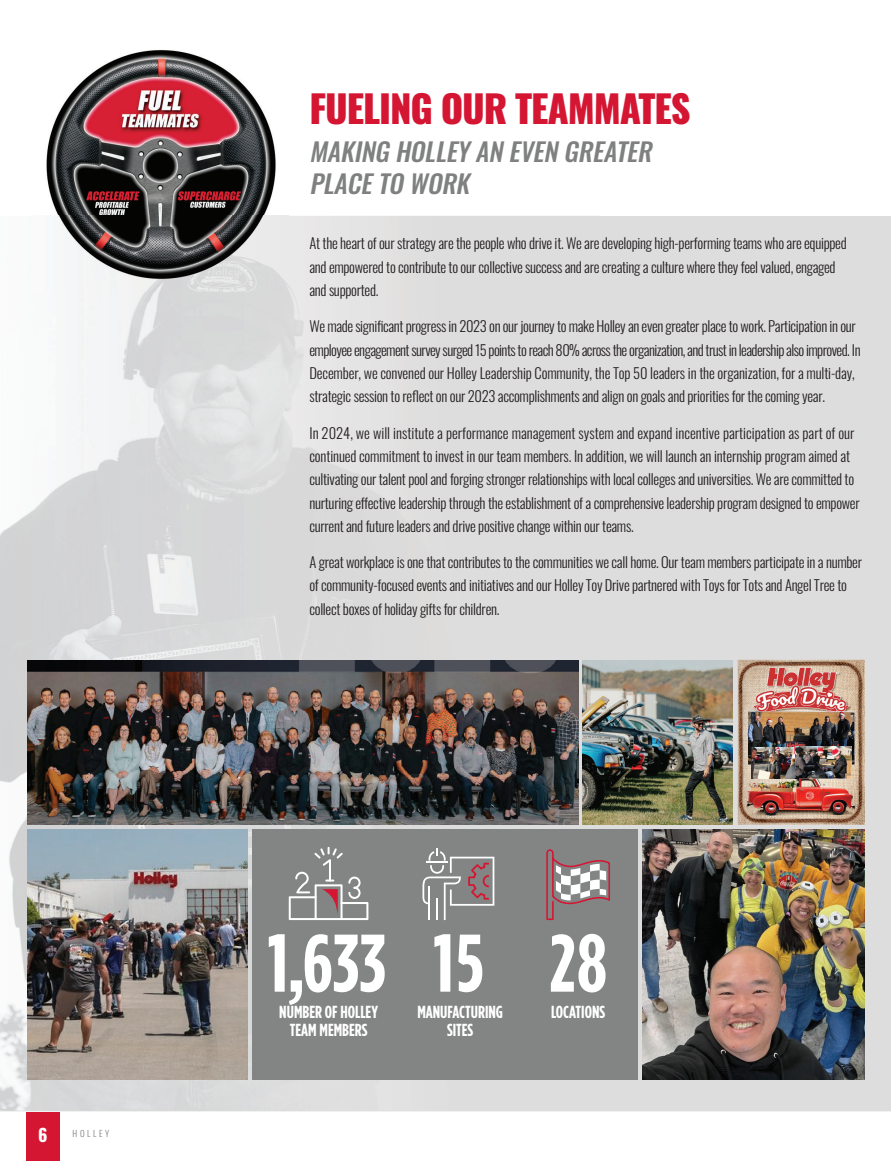
<style>
.page{position:relative;width:891px;height:1161px;background:#fff}
.page>*{position:absolute;margin:0;border:0;box-sizing:border-box;transform-origin:0 0}
.t1{font:700 81.45px "Gotham Condensed";letter-spacing:.01em;color:#fff}
.t2{font:800 37.8px "Oswald";letter-spacing:-.03em;color:#d51633}
.t3{font:italic 500 25.5px/32px "Oswald";color:#7f8080}
.t4{font:700 17.4px/17.4px "Gotham Condensed";color:#fff;text-align:center}
.t5{font:700 17.4px "Oswald";color:#fff}
.t6{font:300 14.55px/23.2px "Oswald";letter-spacing:-.02em;color:#231f20}
.t7{font:300 8.7px "Oswald";letter-spacing:.3em;color:#7f8080}
</style>
<div class="page">
<div style="left:0;top:216px;width:891px;height:895px;background:#dedddd"></div>
<img style="left:0;top:216px;width:49px;height:895px">
<img style="left:250px;top:216px;width:333px;height:472px">
<img style="left:49px;top:292px;width:201px;height:368px">
<img style="left:582px;top:707px;width:1px;height:118px">
<img style="left:32px;top:49px;width:257px;height:243px">
<div style="left:252px;top:829px;width:385px;height:251px;background:#838484"></div>
<img style="left:27px;top:829px;width:221px;height:251px">
<img style="left:642px;top:829px;width:223px;height:251px">
<img style="left:27px;top:660px;width:552px;height:165px">
<img style="left:583px;top:660px;width:150px;height:165px">
<img style="left:738px;top:660px;width:127px;height:165px">
<img style="left:748px;top:712px;width:107px;height:53px">
<img style="left:752px;top:747px;width:99px;height:32px">
<img style="left:795px;top:747px;width:3px;height:32px">
<svg style="left:289px;top:847px;width:79px;height:73px"></svg>
<svg style="left:422px;top:848px;width:72px;height:72px"></svg>
<hr style="left:426px;top:861px;width:22px;height:2px;background:#fff">
<svg style="left:546px;top:849px;width:64px;height:71px"></svg>
<div style="left:26px;top:1111px;width:34px;height:50px;background:#d51633"></div>
<hr style="left:0;top:1111px;width:891px;height:1px;background:#f1f2ef">
<p class="t5" style="left:38px;top:1126px;width:11px">6</p>
<p class="t7" style="left:73px;top:1129px;width:38px">HOLLEY</p>
<h2 class="t2" style="left:309px;top:89px;width:383px">FUELING OUR TEAMMATES</h2>
<h3 class="t3" style="left:309px;top:138px;width:348px">MAKING HOLLEY AN EVEN GREATER<br>PLACE TO WORK</h3>
<p class="t6" style="left:309px;top:233px;width:539px">At the heart of our strategy are the people who drive it. We are developing high-performing teams who are equipped and empowered to contribute to our collective success and are creating a culture where they feel valued, engaged and supported.</p>
<p class="t6" style="left:309px;top:316px;width:553px">We made significant progress in 2023 on our journey to make Holley an even greater place to work. Participation in our employee engagement survey surged 15 points to reach 80% across the organization, and trust in leadership also improved. In December, we convened our Holley Leadership Community, the Top 50 leaders in the organization, for a multi-day, strategic session to reflect on our 2023 accomplishments and align on goals and priorities for the coming year.</p>
<p class="t6" style="left:309px;top:422px;width:552px">In 2024, we will institute a performance management system and expand incentive participation as part of our continued commitment to invest in our team members. In addition, we will launch an internship program aimed at cultivating our talent pool and forging stronger relationships with local colleges and universities. We are committed to nurturing effective leadership through the establishment of a comprehensive leadership program designed to empower current and future leaders and drive positive change within our teams.</p>
<p class="t6" style="left:309px;top:552px;width:554px">A great workplace is one that contributes to the communities we call home. Our team members participate in a number of community-focused events and initiatives and our Holley Toy Drive partnered with Toys for Tots and Angel Tree to collect boxes of holiday gifts for children.</p>
<h1 class="t1" style="left:268px;top:935px;width:120px">1,633</h1>
<h1 class="t1" style="left:549px;top:935px;width:60px">28</h1>
<h1 class="t1" style="left:433px;top:935px;width:52px">15</h1>
<p class="t4" style="left:279px;top:1005px;width:100px">NUMBER OF HOLLEY<br>TEAM MEMBERS</p>
<p class="t4" style="left:417px;top:1005px;width:87px">MANUFACTURING</p>
<p class="t4" style="left:551px;top:1005px;width:56px">LOCATIONS</p>
<p class="t4" style="left:447px;top:1023px;width:28px">SITES</p>
</div>
